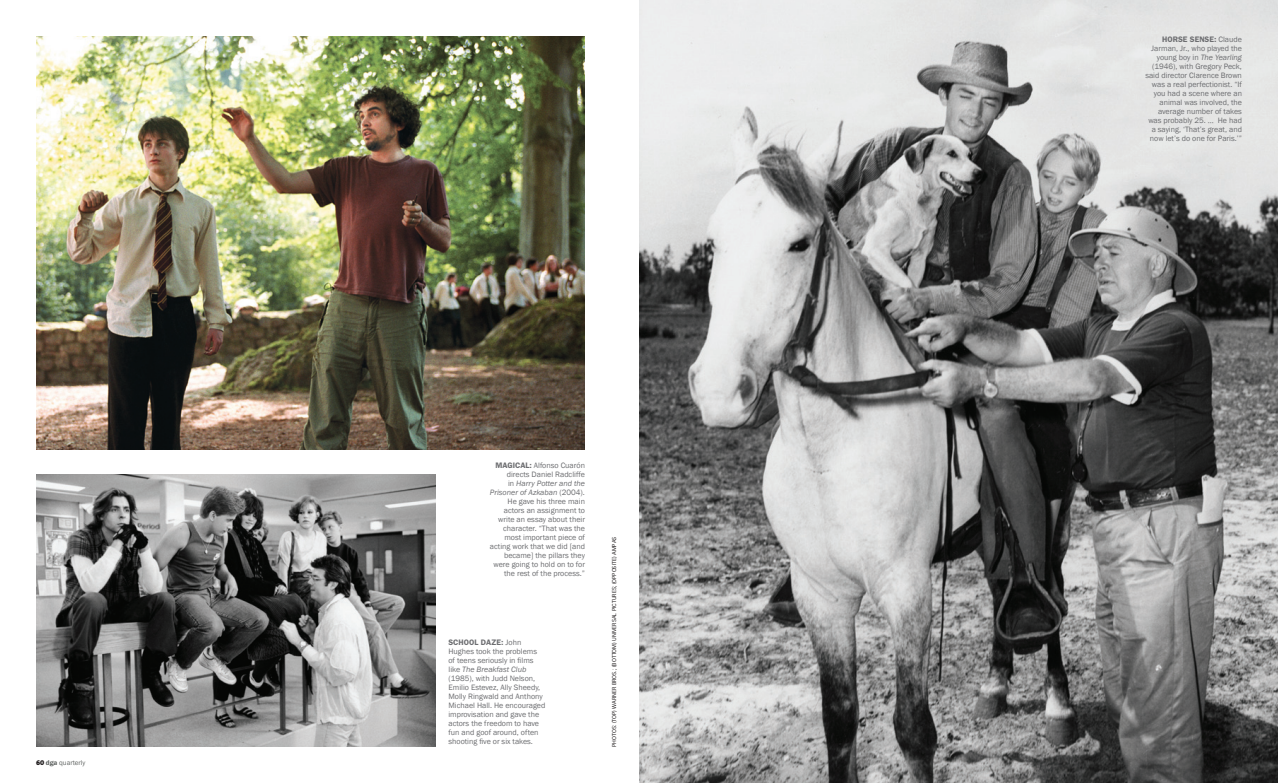
<style>
.page{position:relative;width:1278px;height:783px;background:#fff}
.page>*{position:absolute;margin:0;border:0;box-sizing:border-box;transform-origin:0 0}
.t1{font:8px/9px "Franklin Gothic";color:#6c6d70;text-align:right}
.t2{font:7px "Franklin Gothic";color:#606462}
.t3{font:5.5px "Vectora LH";color:#231f20}
.s1{font-family:"The Mix Black Caps";color:#231f20}
.s2{font-weight:600}
.s3{font-style:italic}
</style>
<div class="page">
<img style="left:36px;top:475px;width:399px;height:272px">
<img style="left:639px;top:0;width:639px;height:783px">
<img style="left:36px;top:36px;width:549px;height:414px">
<p class="t2" style="left:36px;top:758px;width:51px"><span class="s1">60</span> <span class="s2">dga</span> quarterly</p>
<p class="t1" style="left:490px;top:461px;width:97px"><span class="s2">MAGICAL:</span> Alfonso Cuarón directs Daniel Radcliffe<br>in <span class="s3">Harry Potter and the<br>Prisoner of Azkaban</span> (2004).<br>He gave his three main actors an assignment to write an essay about their character. “That was the most important piece of acting work that we did [and became] the pillars they were going to hold on to for the rest of the process.”</p>
<p class="t1" style="left:448px;top:638px;width:98px;text-align:left"><span class="s2">SCHOOL DAZE:</span> John<br>Hughes took the problems of teens seriously in films like <span class="s3">The Breakfast Club </span>(1985), with Judd Nelson,<br>Emilio Estevez, Ally Sheedy,<br>Molly Ringwald and Anthony<br>Michael Hall. He encouraged improvisation and gave the actors the freedom to have fun and goof around, often shooting five or six takes.</p>
<p class="t3" style="left:611px;top:747px;width:212px;rotate:-90deg">PHOTOS: (TOP) WARNER BROS.; (BOTTOM) UNIVERSAL PICTURES; (OPPOSITE) AMPAS</p>
<p class="t1" style="left:1145px;top:35px;width:98px"><span class="s2">HORSE SENSE:</span> Claude<br>Jarman, Jr., who played the young boy in <span class="s3">The Yearling </span>(1946), with Gregory Peck, said director Clarence Brown was a real perfectionist. “If you had a scene where an animal was involved, the average number of takes was probably 25. … He had a saying, ‘That’s great, and now let’s do one for Paris.’”</p>
</div>
